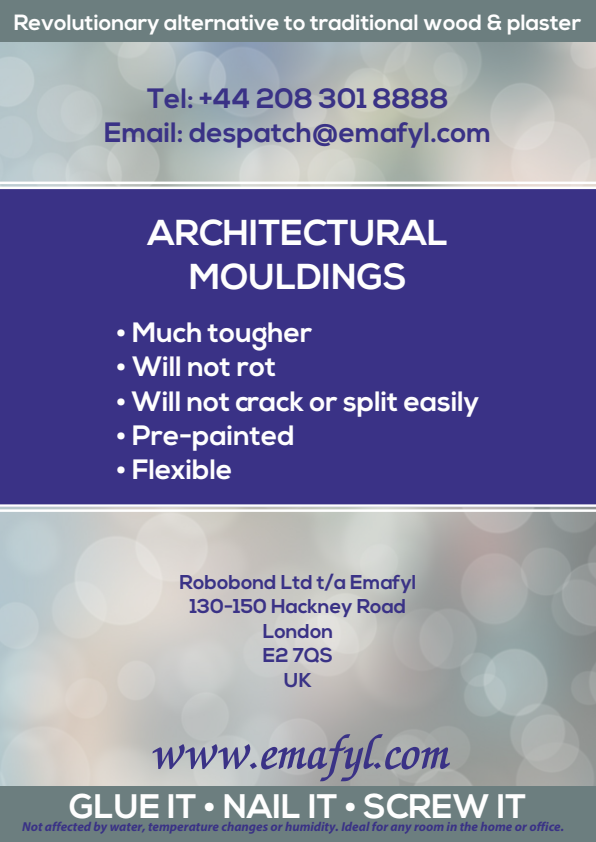
<style>
.page{position:relative;width:596px;height:842px;background:#fff}
.page>*{position:absolute;margin:0;border:0;box-sizing:border-box;transform-origin:0 0}
.t1{font:700 36px/44.4px "Nexa";color:#fefefe;text-align:center}
.t2{font:700 34px "Nexa";color:#fefefe}
.t3{font:700 28px "Nexa";color:#fefefe}
.t4{font:700 28px/34.4px "Nexa";color:#3a3286;text-align:center}
.t5{font:700 22px "Nexa";color:#fefefe}
.t6{font:700 20px/24.4px "Nexa";color:#3a3286;text-align:center}
.t7{font:italic 700 12.8px "Myriad Pro";color:#3a3286}
</style>
<div class="page">
<img style="left:0;top:42px;width:595px;height:744px">
<div style="left:0;top:786px;width:595px;height:56px;background:#6c7e7f"></div>
<div style="left:0;top:0;width:595px;height:42px;background:#6c7e7f"></div>
<svg style="left:152px;top:734px;width:297px;height:47px;background:#9b9cac"></svg>
<div style="left:0;top:182px;width:595px;height:330px;background:#3a3286"></div>
<h3 class="t5" style="left:14px;top:13px;width:568px">Revolutionary alternative to traditional wood &amp; plaster</h3>
<h3 class="t4" style="left:104px;top:84px;width:388px">Tel: +44 208 301 8888<br>Email: despatch@emafyl.com</h3>
<h1 class="t1" style="left:148px;top:214px;width:302px">ARCHITECTURAL<br>MOULDINGS</h1>
<h3 class="t3" style="left:116px;top:321px;width:197px">• Much tougher</h3>
<h3 class="t3" style="left:116px;top:355px;width:161px">• Will not rot</h3>
<h3 class="t3" style="left:116px;top:390px;width:364px">• Will not crack or split easily</h3>
<h3 class="t3" style="left:116px;top:424px;width:180px">• Pre-painted</h3>
<h3 class="t3" style="left:116px;top:458px;width:117px">• Flexible</h3>
<h3 class="t6" style="left:179px;top:571px;width:238px">Robobond Ltd t/a Emafyl<br>130-150 Hackney Road<br>London<br>E2 7QS<br>UK</h3>
<h2 class="t2" style="left:69px;top:792px;width:458px">GLUE IT • NAIL IT • SCREW IT</h2>
<p class="t7" style="left:22px;top:822px;width:543px">Not affected by water, temperature changes or humidity. Ideal for any room in the home or office.</p>
</div>
